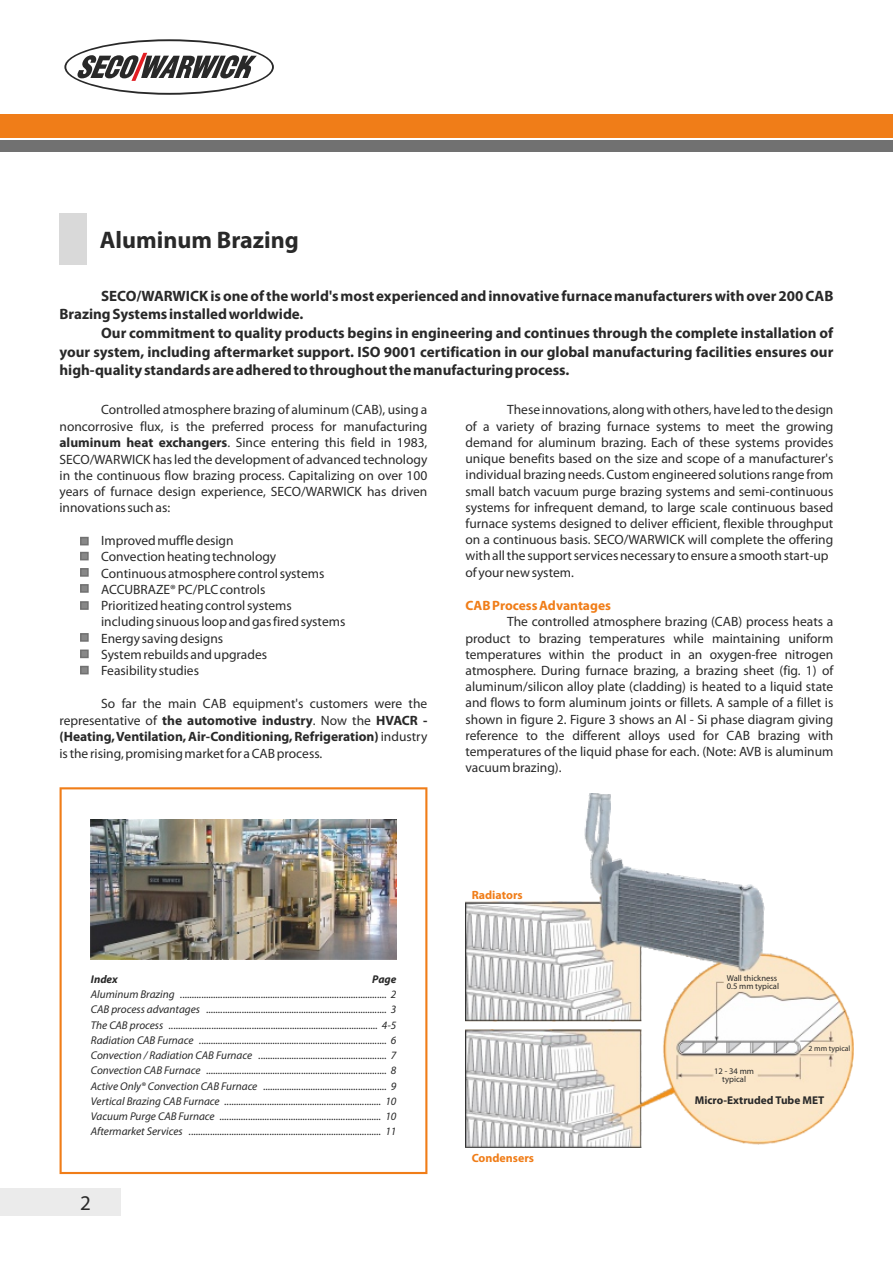
<style>
.page{position:relative;width:893px;height:1263px;background:#fff}
.page>*{position:absolute;margin:0;border:0;box-sizing:border-box;transform-origin:0 0}
.t1{font:700 24px "Myriad Pro";color:#292929}
.t2{font:21px "Myriad Pro";color:#292929}
.t3{font:700 15px/18.6px "Myriad Pro";color:#292929}
.t4{font:13.5px/16.2px "Myriad Pro";color:#292929;text-align:justify}
.t5{font:700 13.5px "Myriad Pro";color:#f07d18}
.t6{font:700 12px "Myriad Pro";color:#f07d18}
.t7{font:italic 11.25px/15.3px "Myriad Pro";color:#292929;text-align:justify}
.t8{font:700 11.25px "Myriad Pro";color:#292929}
.t9{font:italic 700 11.25px "Myriad Pro";color:#292929}
.t10{font:8.55px/8.2px "Myriad Pro";color:#292929}
.t11{font:7.8px "Myriad Pro";color:#292929}
.s1{font-weight:700}
</style>
<div class="page">
<svg style="left:64px;top:39px;width:210px;height:56px"></svg>
<img style="left:465px;top:794px;width:388px;height:354px">
<div style="left:0;top:1188px;width:120px;height:28px;background:#ebebeb"></div>
<div style="left:0;top:114px;width:893px;height:24px;background:#f07d18"></div>
<div style="left:0;top:140px;width:893px;height:12px;background:#717171"></div>
<div style="left:60px;top:213px;width:27px;height:51px;background:#d9d9d9"></div>
<svg style="left:80px;top:536px;width:9px;height:25px"></svg>
<svg style="left:80px;top:568px;width:9px;height:9px"></svg>
<svg style="left:80px;top:584px;width:9px;height:9px"></svg>
<svg style="left:80px;top:601px;width:9px;height:9px"></svg>
<svg style="left:80px;top:633px;width:9px;height:9px"></svg>
<svg style="left:80px;top:649px;width:9px;height:10px"></svg>
<svg style="left:80px;top:665px;width:9px;height:10px"></svg>
<img style="left:60px;top:787px;width:367px;height:387px">
<h1 class="t1" style="left:100px;top:230px;width:200px">Aluminum Brazing</h1>
<p class="t3" style="left:60px;top:288px;width:775px;text-indent:42px">SECO/WARWICK is one of the world's most experienced and innovative furnace manufacturers with over 200 CAB<br>Brazing Systems installed worldwide.</p>
<p class="t3" style="left:60px;top:325px;width:775px;text-align:justify;text-indent:42px">Our commitment to quality products begins in engineering and continues through the complete installation of your system, including aftermarket support. ISO 9001 certification in our global manufacturing facilities ensures our high-quality standards are adhered to throughout the manufacturing process.</p>
<p class="t4" style="left:60px;top:403px;width:369px;text-indent:42px">Controlled atmosphere brazing of aluminum (CAB), using a noncorrosive flux, is the preferred process for manufacturing <span class="s1">aluminum heat exchangers</span>. Since entering this field in 1983, SECO/WARWICK has led the development of advanced technology in the continuous flow brazing process. Capitalizing on over 100 years of furnace design experience, SECO/WARWICK has driven innovations such as:</p>
<p class="t4" style="left:101px;top:534px;width:246px;text-align:left">Improved muffle design<br>Convection heating technology<br>Continuous atmosphere control systems<br>ACCUBRAZE® PC/PLC controls<br>Prioritized heating control systems including sinuous loop and gas fired systems<br>Energy saving designs<br>System rebuilds and upgrades<br>Feasibility studies</p>
<p class="t4" style="left:59px;top:696px;width:369px;text-indent:42px">So far the main CAB equipment's customers were the representative of <span class="s1">the automotive industry</span>. Now the <span class="s1">HVACR - (Heating, Ventilation, Air-Conditioning, Refrigeration)</span>industry is the rising, promising market for a CAB process.</p>
<p class="t4" style="left:465px;top:403px;width:369px;text-align:left;text-indent:42px">These innovations, along with others, have led to the design of a variety of brazing furnace systems to meet the growing demand for aluminum brazing. Each of these systems provides unique benefits based on the size and scope of a manufacturer's individual brazing needs. Custom engineered solutions range from small batch vacuum purge brazing systems and semi-continuous systems for infrequent demand, to large scale continuous based furnace systems designed to deliver efficient, flexible throughput on a continuous basis. SECO/WARWICK will complete the offering with all the support services necessary to ensure a smooth start-up of your new system.</p>
<p class="t4" style="left:465px;top:615px;width:369px;text-indent:42px">The controlled atmosphere brazing (CAB) process heats a product to brazing temperatures while maintaining uniform temperatures within the product in an oxygen-free nitrogen atmosphere. During furnace brazing, a brazing sheet (fig. 1) of aluminum/silicon alloy plate (cladding) is heated to a liquid state and flows to form aluminum joints or fillets. A sample of a fillet is shown in figure 2. Figure 3 shows an Al - Si phase diagram giving reference to the different alloys used for CAB brazing with temperatures of the liquid phase for each. (Note: AVB is aluminum vacuum brazing).</p>
<p class="t5" style="left:465px;top:600px;width:147px">CAB Process Advantages</p>
<p class="t9" style="left:91px;top:974px;width:28px">Index</p>
<p class="t9" style="left:372px;top:974px;width:26px">Page</p>
<p class="t7" style="left:91px;top:988px;width:307px">Aluminum Brazing ....................................................................................... 2<br>CAB process advantages ............................................................................ 3<br>The CAB process ........................................................................................ 4-5<br>Radiation CAB Furnace ............................................................................... 6<br>Convection / Radiation CAB Furnace ...................................................... 7<br>Convection CAB Furnace ............................................................................ 8<br>Active Only® Convection CAB Furnace .................................................... 9<br>Vertical Brazing CAB Furnace .................................................................. 10<br>Vacuum Purge CAB Furnace .................................................................... 10<br>Aftermarket Services ................................................................................. 11</p>
<h2 class="t2" style="left:80px;top:1194px;width:12px">2</h2>
<p class="t6" style="left:472px;top:890px;width:53px">Radiators</p>
<p class="t6" style="left:472px;top:1153px;width:64px">Condensers</p>
<p class="t10" style="left:727px;top:975px;width:54px">Wall thickness<br>0.5 mm typical</p>
<p class="t11" style="left:809px;top:1045px;width:43px">2 mm typical</p>
<p class="t10" style="left:714px;top:1067px;width:41px;text-align:center">12 - 34 mm typical</p>
<p class="t8" style="left:695px;top:1096px;width:131px">Micro-Extruded Tube MET</p>
</div>
